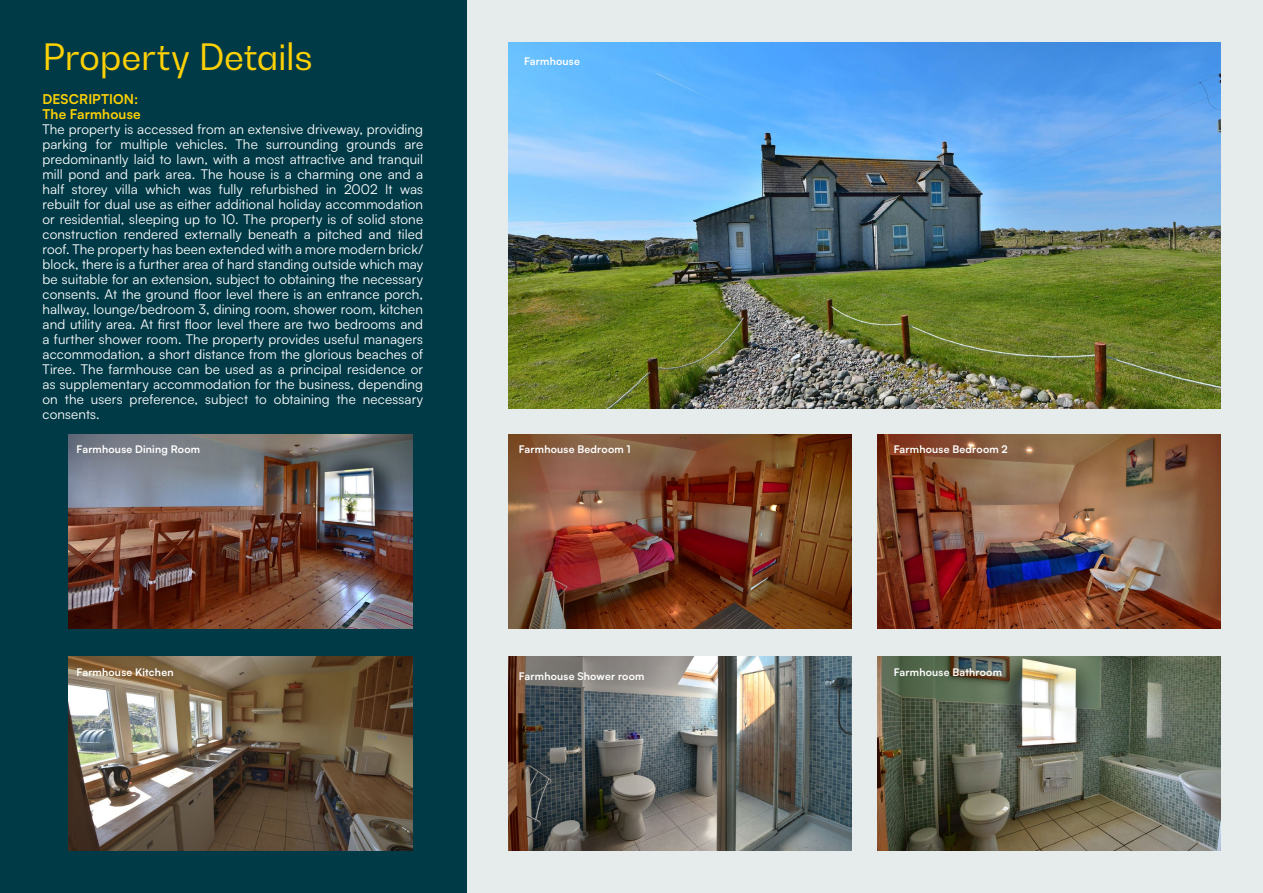
<style>
.page{position:relative;width:1263px;height:893px;background:#fff}
.page>*{position:absolute;margin:0;border:0;box-sizing:border-box;transform-origin:0 0}
.t1{font:36px "Bw Gradual DEMO";letter-spacing:-.01em;color:#fed105}
.Text{font:13.5px/15px "Satoshi";letter-spacing:.01em;color:#fff;text-align:justify}
.Headings{font:700 13.5px "Satoshi";letter-spacing:.01em;color:#fed105}
.Headings-2{font:700 10.5px "Satoshi";letter-spacing:.02em;color:#fff}
</style>
<div class="page">
<div style="left:0;top:0;width:466px;height:893px;background:#003a47"></div>
<div style="left:466px;top:0;width:797px;height:893px;background:#e6ebec"></div>
<img style="left:508px;top:43px;width:712px;height:365px">
<img style="left:508px;top:435px;width:344px;height:194px">
<img style="left:69px;top:435px;width:343px;height:194px">
<img style="left:508px;top:656px;width:344px;height:194px">
<img style="left:69px;top:656px;width:343px;height:194px">
<img style="left:877px;top:435px;width:343px;height:194px">
<img style="left:877px;top:656px;width:343px;height:194px">
<p class="t1" style="left:43px;top:34px;width:272px">Property Details</p>
<p class="Headings" style="left:43px;top:89px;width:97px">DESCRIPTION:</p>
<p class="Headings" style="left:43px;top:104px;width:100px">The Farmhouse</p>
<p class="Text" style="left:43px;top:121px;width:382px">The property is accessed from an extensive driveway, providing parking for multiple vehicles. The surrounding grounds are predominantly laid to lawn, with a most attractive and tranquil mill pond and park area. The house is a charming one and a half storey villa which was fully refurbished in 2002 It was rebuilt for dual use as either additional holiday accommodation or residential, sleeping up to 10. The property is of solid stone construction rendered externally beneath a pitched and tiled roof. The property has been extended with a more modern brick/ block, there is a further area of hard standing outside which may be suitable for an extension, subject to obtaining the necessary consents. At the ground floor level there is an entrance porch, hallway, lounge/bedroom 3, dining room, shower room, kitchen and utility area. At first floor level there are two bedrooms and a further shower room. The property provides useful managers accommodation, a short distance from the glorious beaches of Tiree. The farmhouse can be used as a principal residence or as supplementary accommodation for the business, depending on the users preference, subject to obtaining the necessary consents.</p>
<p class="Headings-2" style="left:77px;top:441px;width:125px">Farmhouse Dining Room</p>
<p class="Headings-2" style="left:77px;top:665px;width:99px">Farmhouse Kitchen</p>
<p class="Headings-2" style="left:524px;top:53px;width:57px">Farmhouse</p>
<p class="Headings-2" style="left:519px;top:441px;width:114px">Farmhouse Bedroom 1</p>
<p class="Headings-2" style="left:519px;top:669px;width:127px">Farmhouse Shower room</p>
<p class="Headings-2" style="left:894px;top:441px;width:116px">Farmhouse Bedroom 2</p>
<p class="Headings-2" style="left:894px;top:665px;width:110px">Farmhouse Bathroom</p>
</div>
